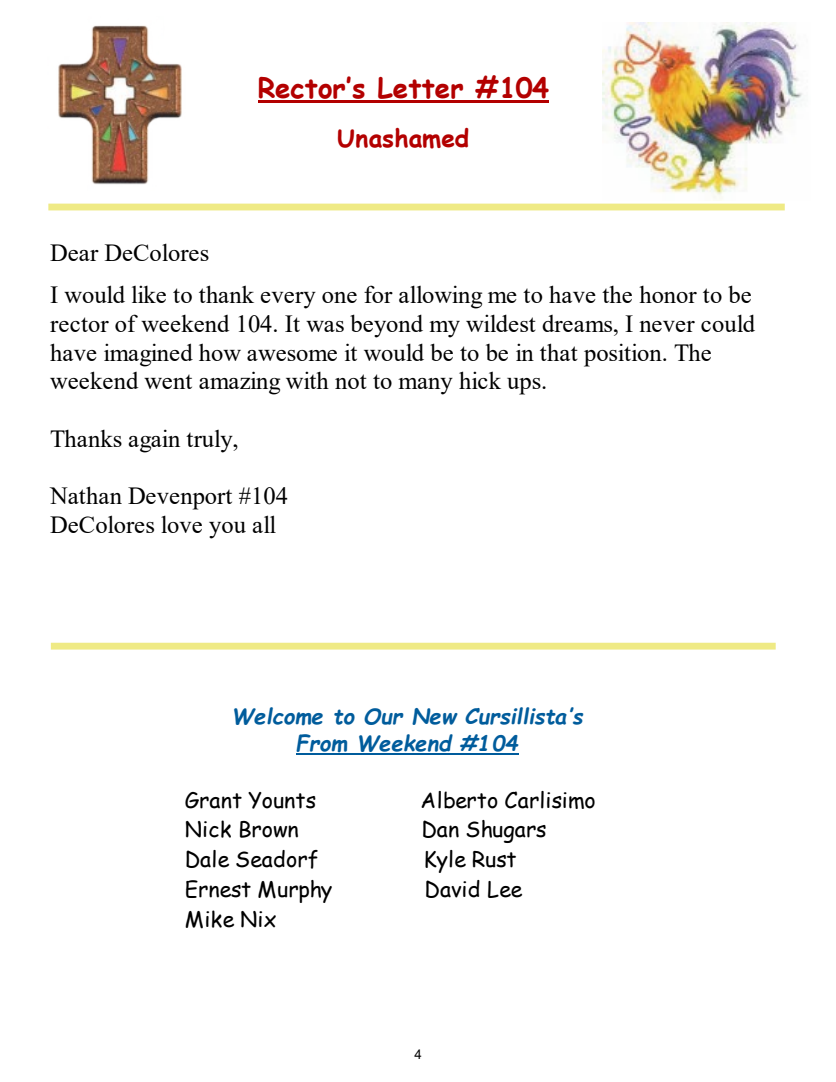
<style>
.page{position:relative;width:836px;height:1082px;background:#fff}
.page>*{position:absolute;margin:0;border:0;box-sizing:border-box;transform-origin:0 0}
.t1{font:700 27.6px "Comic Sans MS";letter-spacing:-.005em;color:#b30000}
.t2{font:24.6px/28.7px "Times New Roman";color:#000}
.t3{font:700 24.6px "Comic Sans MS";letter-spacing:.01em;color:#b30000}
.t4{font:21.45px "Comic Sans MS";color:#000}
.t5{font:italic 700 21.45px/27.6px "Comic Sans MS";letter-spacing:.005em;color:#005c9c;text-align:center}
.t6{font:13.35px "Arial";color:#000}
</style>
<div class="page">
<div style="left:51px;top:642px;width:724px;height:7px;background:#efea85"></div>
<hr style="left:296px;top:753px;width:222px;height:2px;background:#005c9c">
<hr style="left:258px;top:100px;width:290px;height:2px;background:#b30000">
<img style="left:602px;top:23px;width:201px;height:176px">
<img style="left:58px;top:25px;width:124px;height:160px">
<div style="left:48px;top:203px;width:736px;height:7px;background:#efea85"></div>
<p class="t1" style="left:258px;top:76px;width:293px">Rector’s Letter #104</p>
<p class="t3" style="left:337px;top:127px;width:134px">Unashamed</p>
<p class="t2" style="left:50px;top:234px;width:702px;line-height:42.3px">Dear DeColores<br>I would like to thank every one for allowing me to have the honor to be</p>
<p class="t2" style="left:50px;top:311px;width:706px">rector of weekend 104. It was beyond my wildest dreams, I never could have imagined how awesome it would be to be in that position. The weekend went amazing with not to many hick ups.</p>
<p class="t2" style="left:50px;top:426px;width:190px">Thanks again truly,</p>
<p class="t2" style="left:50px;top:483px;width:239px">Nathan Devenport #104<br>DeColores love you all</p>
<p class="t5" style="left:231px;top:704px;width:353px">Welcome to Our New Cursillista’s<br>From Weekend #104</p>
<p class="t4" style="left:185px;top:790px;width:133px">Grant Younts</p>
<p class="t4" style="left:420px;top:790px;width:177px">Alberto Carlisimo</p>
<p class="t4" style="left:185px;top:820px;width:115px">Nick Brown</p>
<p class="t4" style="left:421px;top:820px;width:127px">Dan Shugars</p>
<p class="t4" style="left:185px;top:849px;width:135px">Dale Seadorf</p>
<p class="t4" style="left:423px;top:849px;width:95px">Kyle Rust</p>
<p class="t4" style="left:185px;top:879px;width:149px">Ernest Murphy</p>
<p class="t4" style="left:424px;top:879px;width:99px">David Lee</p>
<p class="t4" style="left:185px;top:909px;width:93px">Mike Nix</p>
<p class="t6" style="left:414px;top:1049px;width:9px">4</p>
</div>
